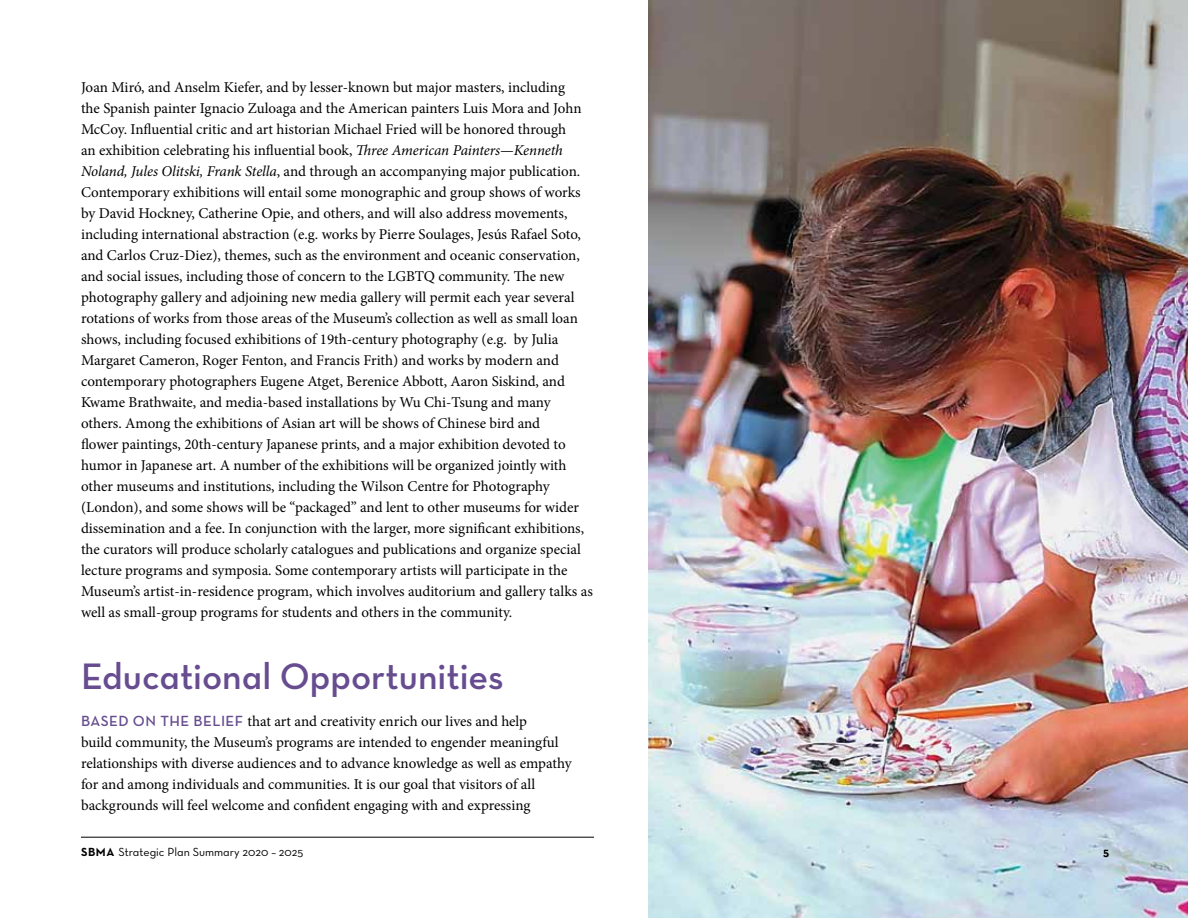
<style>
.page{position:relative;width:1188px;height:918px;background:#fff}
.page>*{position:absolute;margin:0;border:0;box-sizing:border-box;transform-origin:0 0}
.t1{font:37.5px "Neutraface Text Demi Alt";color:#674d90}
.t2{font:15px/21px "Minion Pro";letter-spacing:-.005em;color:#000}
.t3{font:12px "Neutraface Text Book Alt";color:#000}
.t4{font:700 12px "Neutraface Text";color:#000}
.s1{font-style:italic}
.s2{font-family:"Neutraface Text";font-weight:600;color:#674d90}
.s3{font-family:"Neutraface Text";font-weight:700}
</style>
<div class="page">
<hr style="left:81px;top:837px;width:513px;height:1px;background:#000">
<img style="left:648px;top:0;width:540px;height:918px">
<p class="t2" style="left:81px;top:77px;width:513px">Joan Miró, and Anselm Kiefer, and by lesser-known but major masters, including<br>the Spanish painter Ignacio Zuloaga and the American painters Luis Mora and John McCoy. Influential critic and art historian Michael Fried will be honored through<br>an exhibition celebrating his influential book, <span class="s1">Three American Painters—Kenneth Noland, Jules Olitski, Frank Stella</span>, and through an accompanying major publication.<br>Contemporary exhibitions will entail some monographic and group shows of works by David Hockney, Catherine Opie, and others, and will also address movements, including international abstraction (e.g. works by Pierre Soulages, Jesús Rafael Soto, and Carlos Cruz-Diez), themes, such as the environment and oceanic conservation, and social issues, including those of concern to the LGBTQ community. The new photography gallery and adjoining new media gallery will permit each year several rotations of works from those areas of the Museum’s collection as well as small loan shows, including focused exhibitions of 19th-century photography (e.g. by Julia Margaret Cameron, Roger Fenton, and Francis Frith) and works by modern and contemporary photographers Eugene Atget, Berenice Abbott, Aaron Siskind, and Kwame Brathwaite, and media-based installations by Wu Chi-Tsung and many others. Among the exhibitions of Asian art will be shows of Chinese bird and<br>flower paintings, 20th-century Japanese prints, and a major exhibition devoted to humor in Japanese art. A number of the exhibitions will be organized jointly with other museums and institutions, including the Wilson Centre for Photography (London), and some shows will be “packaged” and lent to other museums for wider dissemination and a fee. In conjunction with the larger, more significant exhibitions, the curators will produce scholarly catalogues and publications and organize special lecture programs and symposia. Some contemporary artists will participate in the Museum’s artist-in-residence program, which involves auditorium and gallery talks as well as small-group programs for students and others in the community.</p>
<h1 class="t1" style="left:81px;top:653px;width:424px">Educational Opportunities</h1>
<p class="t2" style="left:81px;top:711px;width:492px"><span class="s2">BASED ON THE BELIEF</span> that art and creativity enrich our lives and help<br>build community, the Museum’s programs are intended to engender meaningful relationships with diverse audiences and to advance knowledge as well as empathy for and among individuals and communities. It is our goal that visitors of all backgrounds will feel welcome and confident engaging with and expressing</p>
<p class="t3" style="left:81px;top:844px;width:224px"><span class="s3">SBMA</span> Strategic Plan Summary 2020 – 2025</p>
<p class="t4" style="left:1103px;top:844px;width:8px">5</p>
</div>
